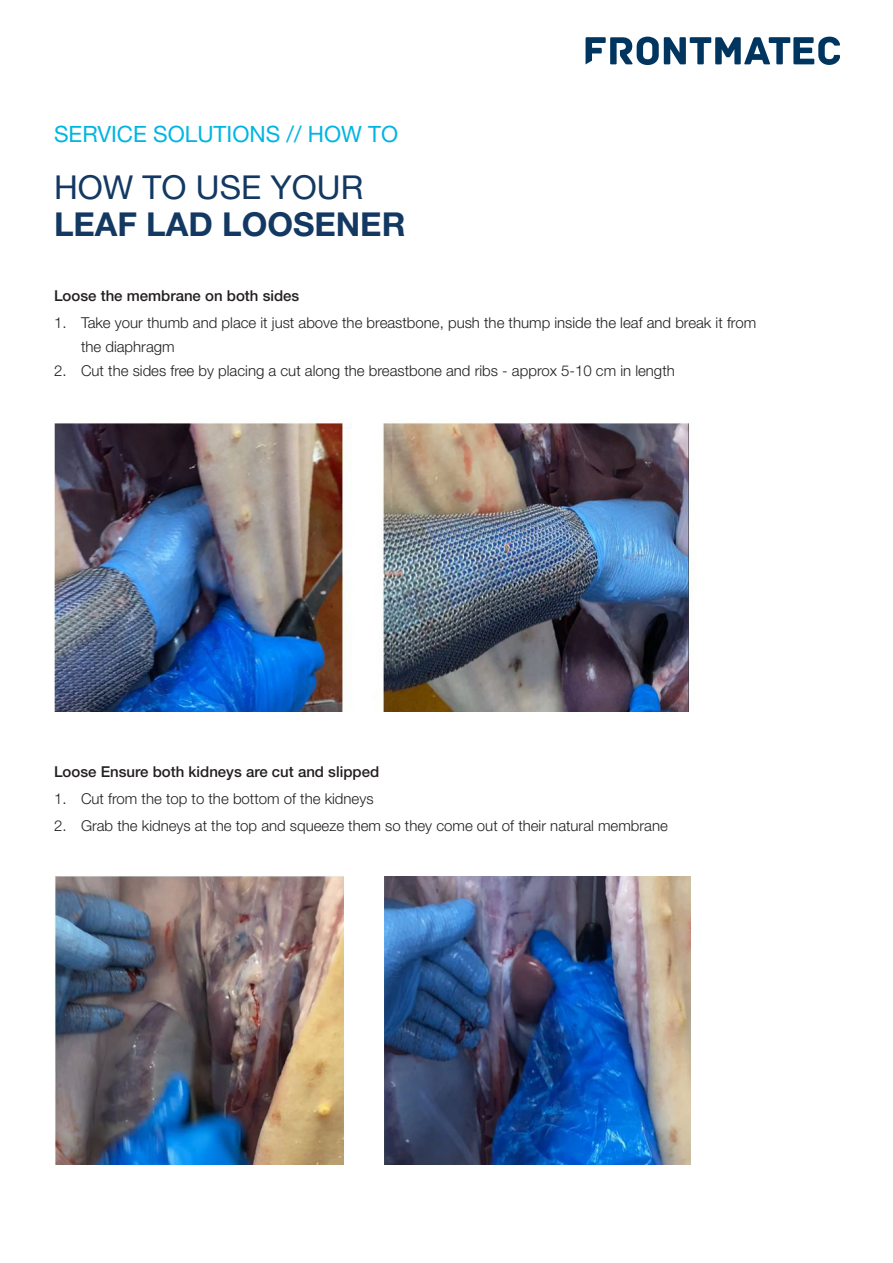
<style>
.page{position:relative;width:893px;height:1263px;background:#fff}
.page>*{position:absolute;margin:0;border:0;box-sizing:border-box;transform-origin:0 0}
.t1{font:700 33px/37.5px "Helvetica Neue LT Std";color:#133963}
.t2{font:22.5px "Helvetica Neue LT Std";color:#00b5e2}
.t3{font:300 15px/24px "Helvetica Neue LT Std";color:#231f20}
.t4{font:500 15px "Helvetica Neue LT Std";color:#231f20}
.s1{font-weight:400}
</style>
<div class="page">
<svg style="left:586px;top:37px;width:254px;height:28px"></svg>
<img style="left:54px;top:418px;width:641px;height:294px">
<img style="left:54px;top:876px;width:289px;height:288px">
<img style="left:384px;top:877px;width:307px;height:287px">
<p class="t2" style="left:54px;top:121px;width:346px">SERVICE SOLUTIONS // HOW TO</p>
<p class="t1" style="left:54px;top:167px;width:353px"><span class="s1">HOW TO USE YOUR<br></span>LEAF LAD LOOSENER</p>
<p class="t4" style="left:54px;top:287px;width:247px">Loose the membrane on both sides</p>
<p class="t3" style="left:81px;top:310px;width:677px;text-indent:-27px">1. Take your thumb and place it just above the breastbone, push the thump inside the leaf and break it from the diaphragm</p>
<p class="t3" style="left:54px;top:358px;width:622px">2. Cut the sides free by placing a cut along the breastbone and ribs - approx 5-10 cm in length</p>
<p class="t4" style="left:54px;top:763px;width:327px">Loose Ensure both kidneys are cut and slipped</p>
<p class="t3" style="left:54px;top:787px;width:321px">1. Cut from the top to the bottom of the kidneys</p>
<p class="t3" style="left:54px;top:814px;width:615px">2. Grab the kidneys at the top and squeeze them so they come out of their natural membrane</p>
</div>
